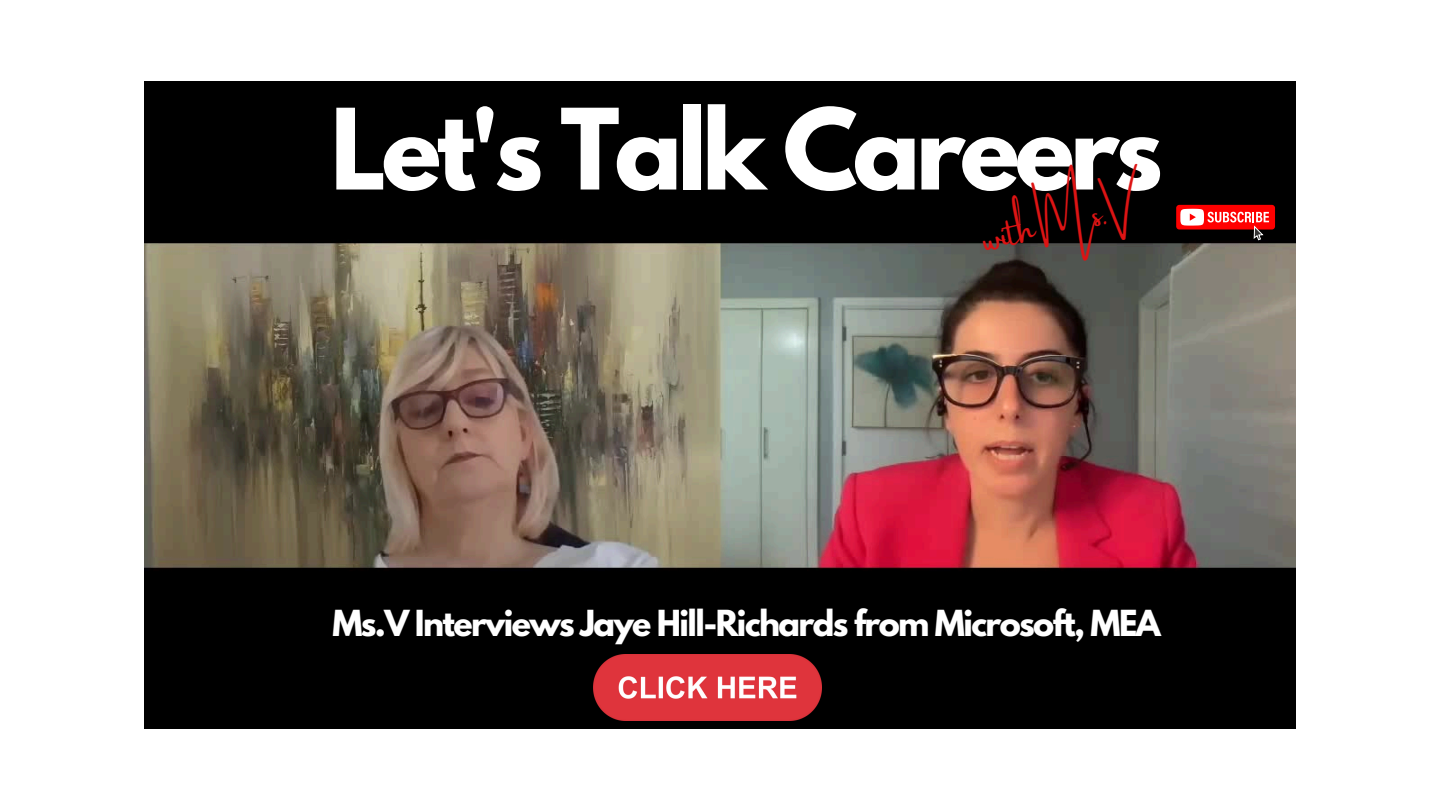
<style>
.page{position:relative;width:1440px;height:810px;background:#fff}
.page>*{position:absolute;margin:0;border:0;box-sizing:border-box;transform-origin:0 0}
.t1{font:700 99.2px "League Spartan";letter-spacing:-.05em;color:#fff}
.t2{font:35px "Amsterdam One";color:#dd1414}
.t3{font:700 31.8px "League Spartan";letter-spacing:-.05em;color:#fff}
</style>
<div class="page">
<img style="left:144px;top:81px;width:1152px;height:648px">
<div style="left:1176px;top:205px;width:99px;height:25px;background:#f00;border-radius:3px"></div>
<svg style="left:1180px;top:209px;width:89px;height:31px"></svg>
<img style="left:593px;top:655px;width:229px;height:65px">
<p class="t1" style="left:330px;top:100px;width:834px">Let's Talk Careers</p>
<h1 class="t2" style="left:978px;top:221px;width:156px;rotate:-13deg">with Ms.V</h1>
<p class="t3" style="left:332px;top:607px;width:830px">Ms.V Interviews Jaye Hill-Richards from Microsoft, MEA</p>
</div>
